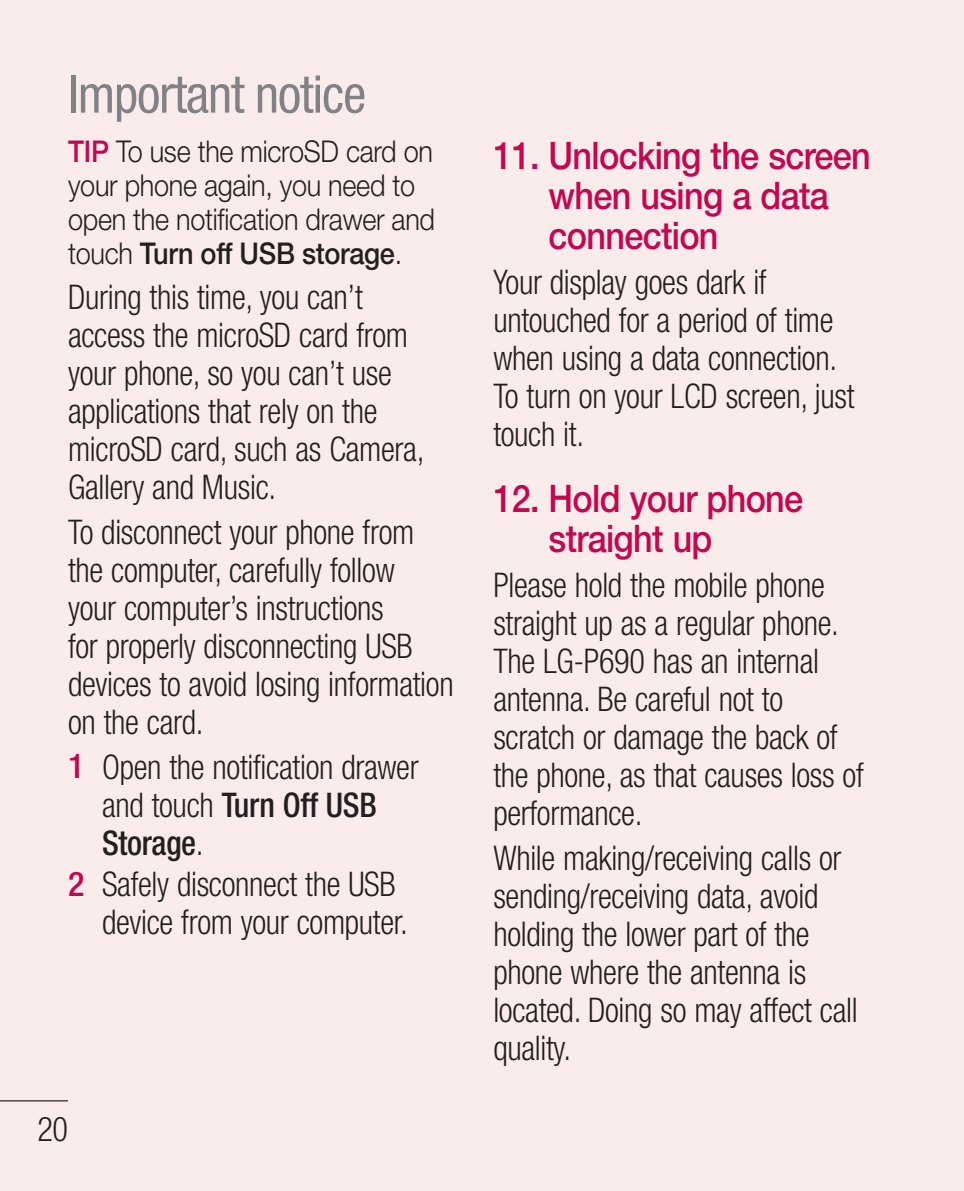
<style>
.page{position:relative;width:964px;height:1191px;background:#fbecec}
.page>*{position:absolute;margin:0;border:0;box-sizing:border-box;transform-origin:0 0}
.t1{font:condensed 52px "Helvetica Neue LT Pro";letter-spacing:-.02em;color:#808285}
.t2{font:500 38px/40px "Helvetica Neue LT Pro";letter-spacing:-.02em;color:#c50750;scale:.9 1}
.t3{font:300 condensed 34px/38px "Helvetica Neue LT Pro";letter-spacing:-.01em;color:#231f20;scale:.95 1}
.t4{font:500 condensed 34px "Helvetica Neue LT Pro";color:#c50750}
.t5{font:300 30px/34px "Helvetica Neue LT Pro";letter-spacing:-.01em;color:#231f20;scale:.9 1}
.s1{font-weight:500;color:#c50750}
.s2{font-weight:500}
</style>
<div class="page">
<hr style="left:0;top:1100px;width:68px;height:1px;background:#231f20">
<h1 class="t1" style="left:68px;top:75px;width:300px">Important notice</h1>
<p class="t5" style="left:68px;top:137px;width:409px"><span class="s1">TIP</span> To use the microSD card on your phone again, you need to open the notification drawer and touch <span class="s2">Turn off USB storage</span>.</p>
<p class="t3" style="left:68px;top:281px;width:377px">During this time, you can’t access the microSD card from your phone, so you can’t use applications that rely on the microSD card, such as Camera,<br>Gallery and Music.</p>
<p class="t3" style="left:68px;top:516px;width:407px">To disconnect your phone from the computer, carefully follow<br>your computer’s instructions<br>for properly disconnecting USB devices to avoid losing information on the card.</p>
<p class="t3" style="left:102px;top:751px;width:335px">Open the notification drawer and touch <span class="s2">Turn Off USB<br>Storage</span>.</p>
<p class="t3" style="left:102px;top:868px;width:323px">Safely disconnect the USB device from your computer.</p>
<p class="t4" style="left:68px;top:754px;width:18px">1</p>
<p class="t4" style="left:68px;top:871px;width:18px">2</p>
<p class="t3" style="left:37px;top:1113px;width:34px">20</p>
<p class="t2" style="left:548px;top:139px;width:359px;text-indent:-55px">11. Unlocking the screen when using a data connection</p>
<p class="t3" style="left:493px;top:266px;width:382px">Your display goes dark if untouched for a period of time when using a data connection.<br>To turn on your LCD screen, just touch it.</p>
<p class="t2" style="left:548px;top:482px;width:284px;text-indent:-55px">12. Hold your phone straight up</p>
<p class="t3" style="left:493px;top:569px;width:391px">Please hold the mobile phone straight up as a regular phone.<br>The LG-P690 has an internal antenna. Be careful not to scratch or damage the back of the phone, as that causes loss of performance.</p>
<p class="t3" style="left:493px;top:842px;width:385px">While making/receiving calls or sending/receiving data, avoid holding the lower part of the phone where the antenna is located. Doing so may affect call quality.</p>
</div>
